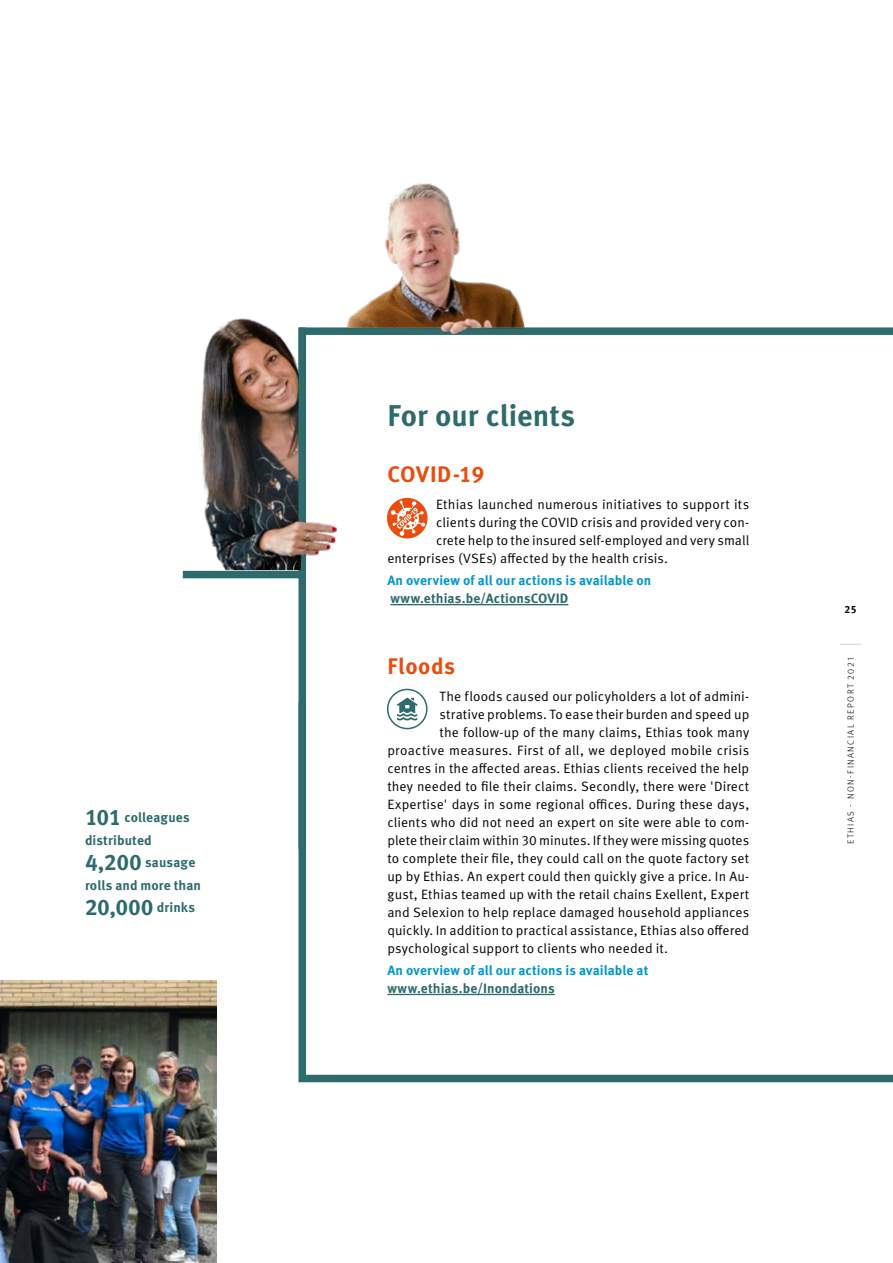
<style>
.page{position:relative;width:893px;height:1263px;background:#fff}
.page>*{position:absolute;margin:0;border:0;box-sizing:border-box;transform-origin:0 0}
.t1{font:700 30px "Meta Pro";color:#2d6b6d}
.t2{font:700 22.5px "Meta Pro";letter-spacing:.025em;color:#e94e0f}
.t3{font:700 22.5px "Meta Pro";color:#2d6b6d}
.t4{font:13.5px "Meta Pro Norm";letter-spacing:.01em;color:#000}
.t5{font:700 13.5px/22.5px "Meta Pro";letter-spacing:.005em;color:#2d6b6d}
.t6{font:700 13.5px "Meta Pro";letter-spacing:.005em;color:#0097d1}
.t7{font:700 10.5px "Meta Pro";color:#000}
.t8{font:300 9px "Meta Pro";letter-spacing:.16em;color:#000}
.s1{font-size:22.5px}
.s2{font-size:13.5px}
</style>
<div class="page">
<img style="left:0;top:980px;width:216px;height:283px">
<svg style="left:298px;top:327px;width:595px;height:755px"></svg>
<img style="left:199px;top:183px;width:335px;height:387px">
<div style="left:183px;top:571px;width:119px;height:7px;background:#2d6b6d"></div>
<div style="left:298px;top:327px;width:8px;height:194px;background:#2d6b6d"></div>
<div style="left:298px;top:702px;width:8px;height:147px;background:#2d6b6d"></div>
<div style="left:387px;top:689px;width:41px;height:40px;border:2px solid #2d6b6d;border-radius:50%"></div>
<svg style="left:397px;top:697px;width:21px;height:23px"></svg>
<svg style="left:387px;top:498px;width:41px;height:40px"></svg>
<svg style="left:391px;top:500px;width:34px;height:36px"></svg>
<p class="t5" style="left:85px;top:805px;width:117px"><span class="s1">101</span> colleagues distributed<br><span class="s1">4,200</span> sausage rolls and more than</p>
<h2 class="t3" style="left:85px;top:890px;width:112px">20,000 <span class="s2">drinks</span></h2>
<h1 class="t1" style="left:387px;top:392px;width:189px">For our clients</h1>
<h2 class="t2" style="left:387px;top:457px;width:98px">COVID-19</h2>
<p class="t4" style="left:436px;top:494px;width:315px">Ethias launched numerous initiatives to support its</p>
<p class="t4" style="left:436px;top:512px;width:315px">clients during the COVID crisis and provided very con-</p>
<p class="t4" style="left:436px;top:530px;width:315px">crete help to the insured self-employed and very small</p>
<p class="t4" style="left:387px;top:548px;width:282px">enterprises (VSEs) affected by the health crisis.</p>
<p class="t6" style="left:387px;top:570px;width:266px">An overview of all our actions is available on</p>
<p class="t5" style="left:390px;top:586px;width:179px">www.ethias.be/ActionsCOVID</p>
<h2 class="t2" style="left:387px;top:649px;width:69px">Floods</h2>
<p class="t4" style="left:440px;top:686px;width:311px">The floods caused our policyholders a lot of admini-</p>
<p class="t4" style="left:440px;top:704px;width:311px">strative problems. To ease their burden and speed up</p>
<p class="t4" style="left:440px;top:722px;width:311px">the follow-up of the many claims, Ethias took many</p>
<p class="t4" style="left:387px;top:740px;width:363px">proactive measures. First of all, we deployed mobile crisis</p>
<p class="t4" style="left:387px;top:758px;width:363px">centres in the affected areas. Ethias clients received the help</p>
<p class="t4" style="left:387px;top:776px;width:363px">they needed to file their claims. Secondly, there were 'Direct</p>
<p class="t4" style="left:387px;top:794px;width:363px">Expertise' days in some regional offices. During these days,</p>
<p class="t4" style="left:387px;top:812px;width:363px">clients who did not need an expert on site were able to com-</p>
<p class="t4" style="left:387px;top:830px;width:363px">plete their claim within 30 minutes. If they were missing quotes</p>
<p class="t4" style="left:387px;top:848px;width:363px">to complete their file, they could call on the quote factory set</p>
<p class="t4" style="left:387px;top:866px;width:363px">up by Ethias. An expert could then quickly give a price. In Au-</p>
<p class="t4" style="left:387px;top:884px;width:363px">gust, Ethias teamed up with the retail chains Exellent, Expert</p>
<p class="t4" style="left:387px;top:902px;width:363px">and Selexion to help replace damaged household appliances</p>
<p class="t4" style="left:387px;top:920px;width:363px">quickly. In addition to practical assistance, Ethias also offered</p>
<p class="t4" style="left:387px;top:938px;width:282px">psychological support to clients who needed it.</p>
<p class="t6" style="left:387px;top:959px;width:263px">An overview of all our actions is available at</p>
<p class="t5" style="left:387px;top:976px;width:169px">www.ethias.be/Inondations</p>
<p class="t7" style="left:844px;top:601px;width:13px">25</p>
<p class="t8" style="left:844px;top:844px;width:188px;rotate:-90deg">ETHIAS - NON-FINANCIAL REPORT 2021</p>
</div>
